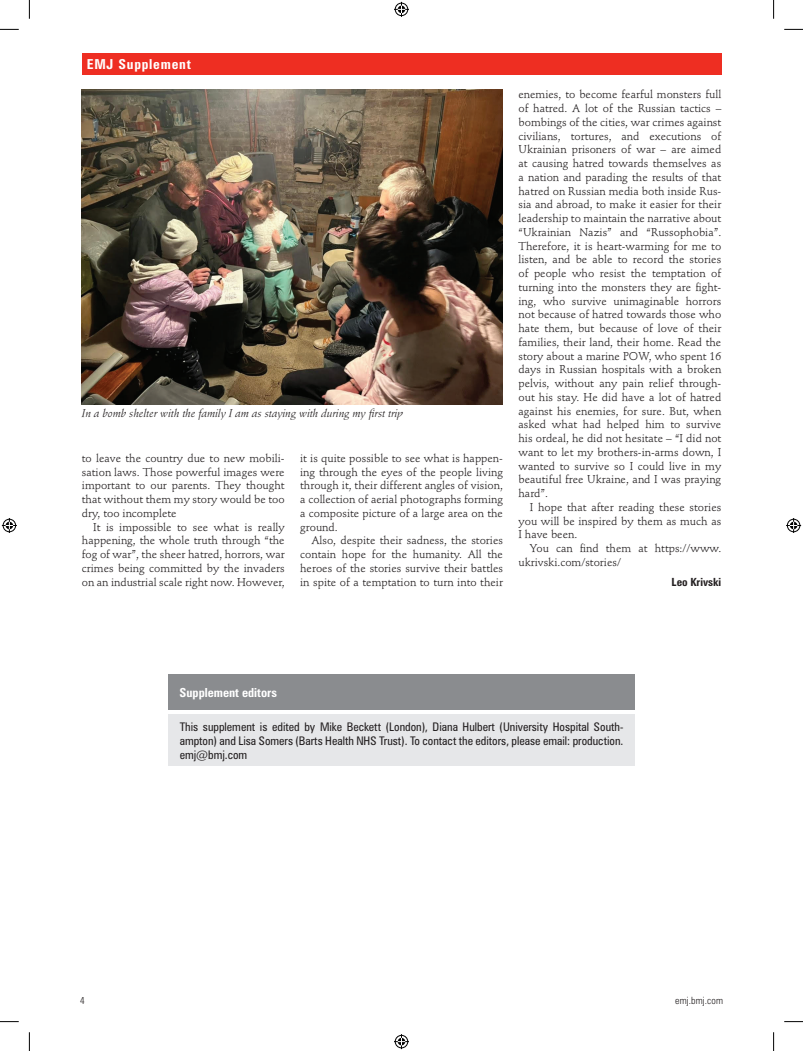
<style>
.page{position:relative;width:803px;height:1051px;background:#fff}
.page>*{position:absolute;margin:0;border:0;box-sizing:border-box;transform-origin:0 0}
.t1{font:700 condensed 13.75px "Zurich BT";letter-spacing:.055em;color:#fff}
.t2{font:700 condensed 12.5px "Zurich BT";color:#fff}
.t3{font:condensed 11.88px/13.8px "Zurich BT";color:#231f20;text-align:justify}
.t4{font:11.25px/13.8px "Stempel Schneidler Std";color:#231f20;text-align:justify}
.t5{font:italic 11.25px "Stempel Schneidler Std";color:#231f20}
.t6{font:700 condensed 11.25px "Zurich BT";color:#231f20}
.t7{font:300 condensed 10px "Zurich BT";letter-spacing:.01em;color:#231f20}
</style>
<div class="page">
<div style="left:82px;top:53px;width:639px;height:21px;background:#ee2e22"></div>
<img style="left:82px;top:90px;width:421px;height:315px">
<div style="left:168px;top:674px;width:467px;height:35px;background:#8a8c8f"></div>
<div style="left:168px;top:714px;width:467px;height:52px;background:#e6e7e9"></div>
<svg style="left:0;top:29px;width:19px;height:1px"></svg>
<svg style="left:784px;top:29px;width:19px;height:1px"></svg>
<svg style="left:0;top:1021px;width:19px;height:1px"></svg>
<svg style="left:784px;top:1021px;width:19px;height:1px"></svg>
<svg style="left:29px;top:0;width:1px;height:19px"></svg>
<svg style="left:29px;top:1032px;width:1px;height:19px"></svg>
<svg style="left:773px;top:0;width:1px;height:19px"></svg>
<svg style="left:773px;top:1032px;width:1px;height:19px"></svg>
<svg style="left:394px;top:2px;width:15px;height:15px"></svg>
<svg style="left:394px;top:1034px;width:15px;height:15px"></svg>
<svg style="left:2px;top:518px;width:15px;height:15px"></svg>
<svg style="left:786px;top:518px;width:15px;height:15px"></svg>
<p class="t1" style="left:87px;top:56px;width:106px">EMJ Supplement</p>
<p class="t5" style="left:82px;top:407px;width:323px">In a bomb shelter with the family I am as staying with during my first trip</p>
<p class="t4" style="left:82px;top:451px;width:204px">to leave the country due to new mobili&shy;sation laws. Those powerful images were important to our parents. They thought that without them my story would be too dry, too incomplete</p>
<p class="t4" style="left:82px;top:520px;width:204px;text-indent:11px">It is impossible to see what is really happening, the whole truth through “the fog of war”, the sheer hatred, horrors, war crimes being committed by the invaders on an industrial scale right now. However,</p>
<p class="t4" style="left:300px;top:451px;width:204px">it is quite possible to see what is happen&shy;ing through the eyes of the people living through it, their different angles of vision, a collection of aerial photographs forming a composite picture of a large area on the ground.</p>
<p class="t4" style="left:300px;top:534px;width:204px;text-indent:11px">Also, despite their sadness, the stories contain hope for the humanity. All the heroes of the stories survive their battles in spite of a temptation to turn into their</p>
<p class="t4" style="left:518px;top:88px;width:204px">enemies, to become fearful monsters full of hatred. A lot of the Russian tactics – bombings of the cities, war crimes against civilians, tortures, and executions of Ukrainian prisoners of war – are aimed at causing hatred towards themselves as a nation and parading the results of that hatred on Russian media both inside Rus&shy;sia and abroad, to make it easier for their leadership to maintain the narrative about “Ukrainian Nazis” and “Russophobia”.<br>Therefore, it is heart-warming for me to listen, and be able to record the stories of people who resist the temptation of turning into the monsters they are fight&shy;ing, who survive unimaginable horrors not because of hatred towards those who hate them, but because of love of their families, their land, their home. Read the story about a marine POW, who spent 16 days in Russian hospitals with a broken pelvis, without any pain relief through&shy;out his stay. He did have a lot of hatred against his enemies, for sure. But, when asked what had helped him to survive his ordeal, he did not hesitate – “I did not want to let my brothers-in-arms down, I wanted to survive so I could live in my beautiful free Ukraine, and I was praying hard”.</p>
<p class="t4" style="left:518px;top:500px;width:204px;text-indent:11px">I hope that after reading these stories you will be inspired by them as much as I have been.</p>
<p class="t4" style="left:518px;top:541px;width:204px;text-indent:11px">You can find them at https://www. ukrivski.com/stories/</p>
<p class="t6" style="left:672px;top:575px;width:51px">Leo Krivski</p>
<p class="t2" style="left:180px;top:685px;width:99px">Supplement editors</p>
<p class="t3" style="left:180px;top:720px;width:445px">This supplement is edited by Mike Beckett (London), Diana Hulbert (University Hospital South&shy;ampton) and Lisa Somers (Barts Health NHS Trust). To contact the editors, please email: production. emj@bmj.com</p>
<p class="t7" style="left:80px;top:994px;width:6px">4</p>
<p class="t7" style="left:675px;top:994px;width:49px">emj.bmj.com</p>
</div>
